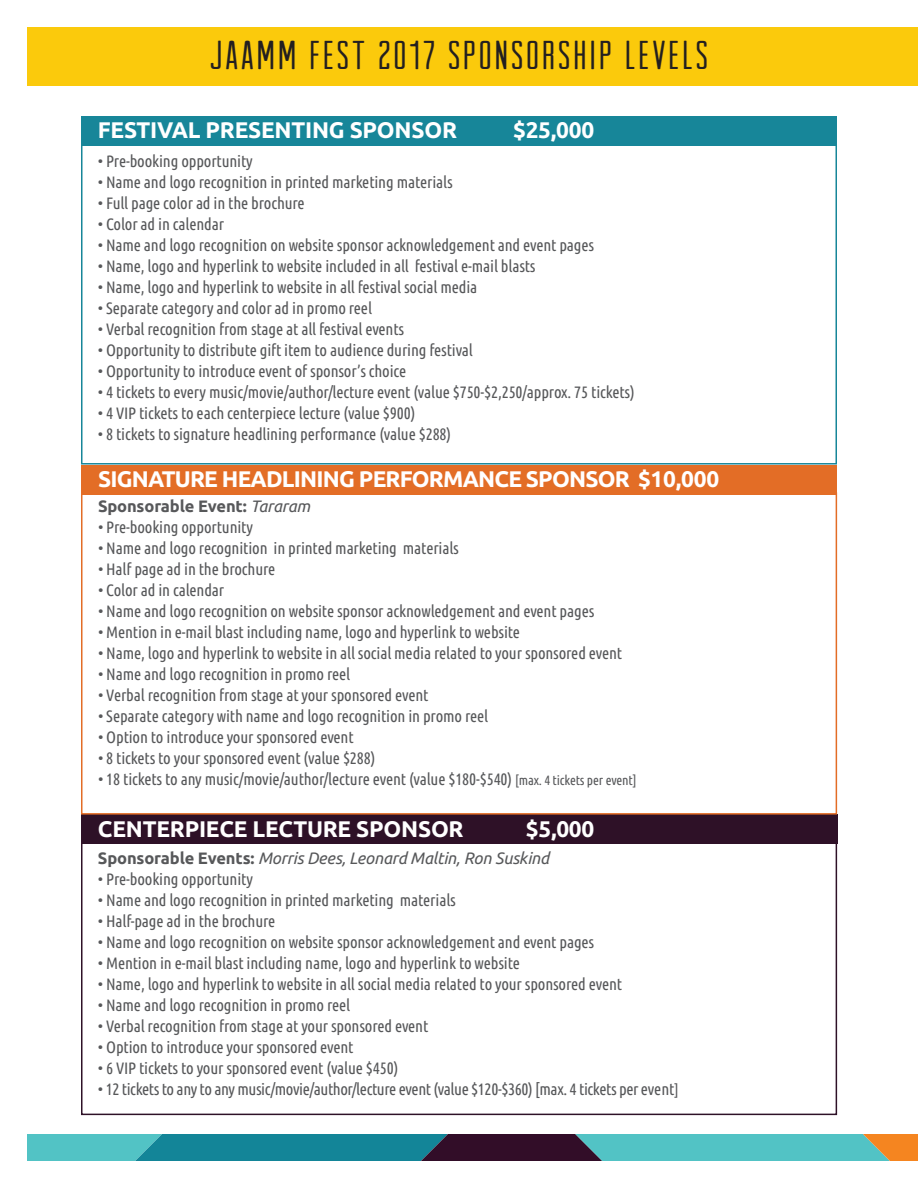
<style>
.page{position:relative;width:918px;height:1188px;background:#fff}
.page>*{position:absolute;margin:0;border:0;box-sizing:border-box;transform-origin:0 0}
.t1{font:40.5px "Arvil Sans";letter-spacing:.075em;color:#231f20}
.t2{font:700 22.65px "Ubuntu";letter-spacing:-.01em;color:#fff}
.t3{font:700 22.65px "Ubuntu";letter-spacing:-.035em;color:#fff}
.t4{font:16.5px "Ubuntu Condensed";letter-spacing:-.01em;color:#57585a}
.t5{font:italic 16.5px "Ubuntu";letter-spacing:-.01em;color:#57585a}
.t6{font:700 16.5px "Ubuntu";letter-spacing:-.01em;color:#57585a}
.s1{font-weight:400;font-style:italic}
.s2{font-size:13.5px}
.s3{font-weight:700;font-style:normal}
.s4{font-size:15px}
</style>
<div class="page">
<div style="left:81px;top:116px;width:756px;height:30px;background:#178699"></div>
<div style="left:81px;top:131px;width:756px;height:334px;border:2px solid #178699"></div>
<div style="left:81px;top:465px;width:756px;height:30px;background:#e36d26"></div>
<div style="left:81px;top:814px;width:756px;height:30px;background:#2e1127"></div>
<div style="left:81px;top:829px;width:756px;height:286px;border:2px solid #2e1127"></div>
<div style="left:27px;top:27px;width:891px;height:58px;background:#fbca0c"></div>
<svg style="left:27px;top:1134px;width:891px;height:27px"></svg>
<div style="left:81px;top:492px;width:756px;height:323px;border:2px solid #e36d26"></div>
<h1 class="t1" style="left:210px;top:33px;width:500px">JAAMM FEST 2O17 SPONSORSHIP LEVELS</h1>
<h2 class="t2" style="left:98px;top:117px;width:361px">FESTIVAL PRESENTING SPONSOR</h2>
<h2 class="t2" style="left:513px;top:117px;width:83px">$25,000</h2>
<p class="t4" style="left:98px;top:151px;width:156px">• Pre-booking opportunity</p>
<p class="t4" style="left:98px;top:172px;width:356px">• Name and logo recognition in printed marketing materials</p>
<p class="t4" style="left:98px;top:193px;width:208px">• Full page color ad in the brochure</p>
<p class="t4" style="left:98px;top:214px;width:128px">• Color ad in calendar</p>
<p class="t4" style="left:98px;top:235px;width:498px">• Name and logo recognition on website sponsor acknowledgement and event pages</p>
<p class="t4" style="left:98px;top:256px;width:439px">• Name, logo and hyperlink to website included in all festival e-mail blasts</p>
<p class="t4" style="left:98px;top:277px;width:381px">• Name, logo and hyperlink to website in all festival social media</p>
<p class="t4" style="left:98px;top:298px;width:276px">• Separate category and color ad in promo reel</p>
<p class="t4" style="left:98px;top:319px;width:308px">• Verbal recognition from stage at all festival events</p>
<p class="t4" style="left:98px;top:340px;width:377px">• Opportunity to distribute gift item to audience during festival</p>
<p class="t4" style="left:98px;top:361px;width:310px">• Opportunity to introduce event of sponsor’s choice</p>
<p class="t4" style="left:98px;top:382px;width:538px">• 4 tickets to every music/movie/author/lecture event (value $750-$2,250/approx. 75 tickets)</p>
<p class="t4" style="left:98px;top:403px;width:319px">• 4 VIP tickets to each centerpiece lecture (value $900)</p>
<p class="t4" style="left:98px;top:424px;width:355px">• 8 tickets to signature headlining performance (value $288)</p>
<h2 class="t3" style="left:98px;top:465px;width:623px">SIGNATURE HEADLINING PERFORMANCE SPONSOR $10,000</h2>
<p class="t6" style="left:98px;top:497px;width:214px">SPONSORABLE EVENT: <span class="s1">Tararam</span></p>
<p class="t4" style="left:98px;top:517px;width:156px">• Pre-booking opportunity</p>
<p class="t4" style="left:98px;top:538px;width:362px">• Name and logo recognition in printed marketing materials</p>
<p class="t4" style="left:98px;top:559px;width:179px">• Half page ad in the brochure</p>
<p class="t4" style="left:98px;top:580px;width:128px">• Color ad in calendar</p>
<p class="t4" style="left:98px;top:601px;width:498px">• Name and logo recognition on website sponsor acknowledgement and event pages</p>
<p class="t4" style="left:98px;top:622px;width:424px">• Mention in e-mail blast including name, logo and hyperlink to website</p>
<p class="t4" style="left:98px;top:643px;width:526px">• Name, logo and hyperlink to website in all social media related to your sponsored event</p>
<p class="t4" style="left:98px;top:664px;width:254px">• Name and logo recognition in promo reel</p>
<p class="t4" style="left:98px;top:685px;width:332px">• Verbal recognition from stage at your sponsored event</p>
<p class="t4" style="left:98px;top:706px;width:392px">• Separate category with name and logo recognition in promo reel</p>
<p class="t4" style="left:98px;top:727px;width:257px">• Option to introduce your sponsored event</p>
<p class="t4" style="left:98px;top:748px;width:279px">• 8 tickets to your sponsored event (value $288)</p>
<p class="t4" style="left:98px;top:769px;width:540px">• 18 tickets to any music/movie/author/lecture event (value $180-$540) <span class="s2">[max. 4 tickets per event]</span></p>
<h2 class="t2" style="left:98px;top:815px;width:367px">CENTERPIECE LECTURE SPONSOR</h2>
<h2 class="t2" style="left:526px;top:815px;width:70px">$5,000</h2>
<p class="t5" style="left:98px;top:848px;width:453px"><span class="s3">SPONSORABLE EVENTS:</span> Morris Dees, Leonard Maltin, Ron Suskind</p>
<p class="t4" style="left:98px;top:869px;width:156px">• Pre-booking opportunity</p>
<p class="t4" style="left:98px;top:890px;width:359px">• Name and logo recognition in printed marketing materials</p>
<p class="t4" style="left:98px;top:911px;width:179px">• Half-page ad in the brochure</p>
<p class="t4" style="left:98px;top:932px;width:498px">• Name and logo recognition on website sponsor acknowledgement and event pages</p>
<p class="t4" style="left:98px;top:953px;width:424px">• Mention in e-mail blast including name, logo and hyperlink to website</p>
<p class="t4" style="left:98px;top:974px;width:526px">• Name, logo and hyperlink to website in all social media related to your sponsored event</p>
<p class="t4" style="left:98px;top:995px;width:254px">• Name and logo recognition in promo reel</p>
<p class="t4" style="left:98px;top:1016px;width:332px">• Verbal recognition from stage at your sponsored event</p>
<p class="t4" style="left:98px;top:1037px;width:257px">• Option to introduce your sponsored event</p>
<p class="t4" style="left:98px;top:1058px;width:302px">• 6 VIP tickets to your sponsored event (value $450)</p>
<p class="t4" style="left:98px;top:1079px;width:582px">• 12 tickets to any to any music/movie/author/lecture event (value $120-$360) [max. 4 tickets per event<span class="s4">]</span></p>
</div>
